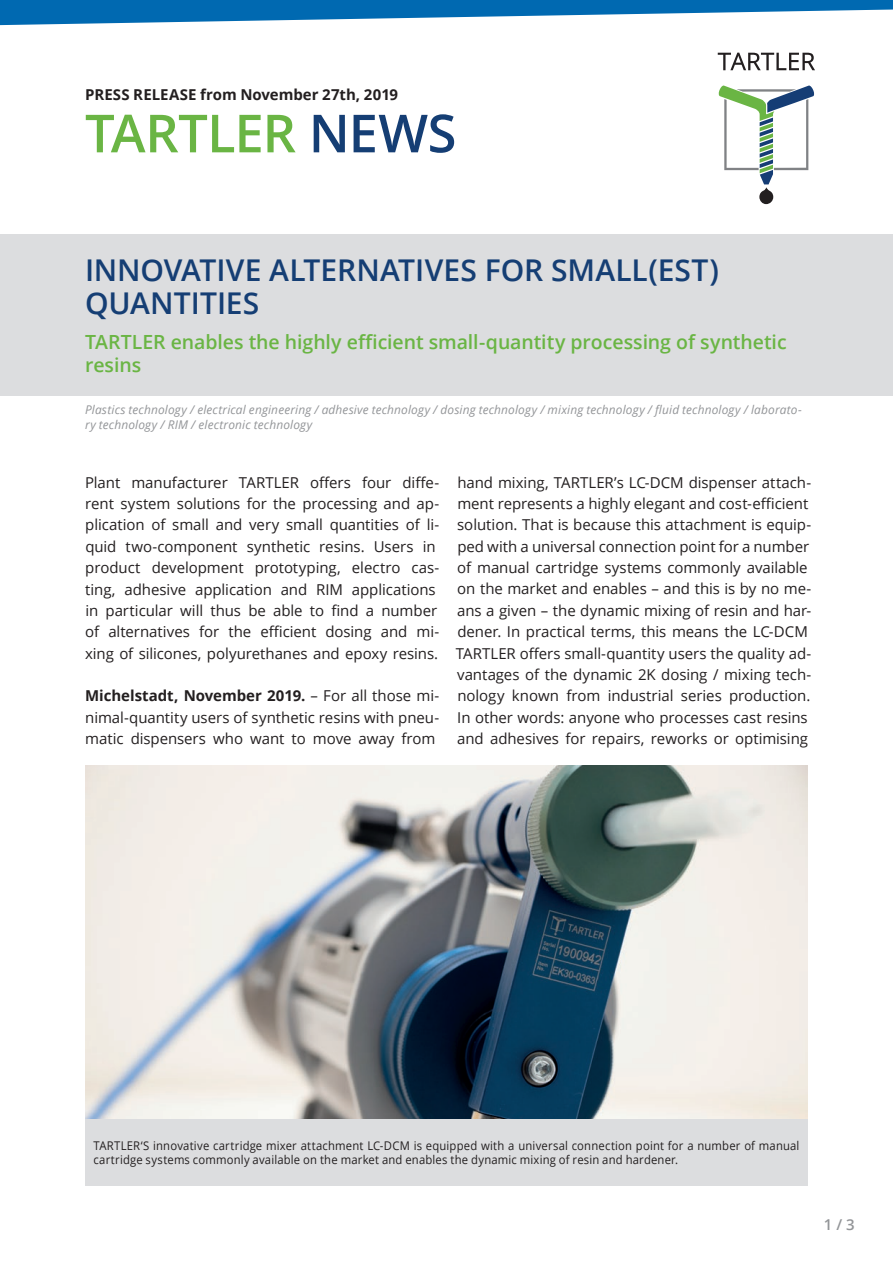
<style>
.page{position:relative;width:893px;height:1263px;background:#fff}
.page>*{position:absolute;margin:0;border:0;box-sizing:border-box;transform-origin:0 0}
.t1{font:600 52.5px "Open Sans";letter-spacing:-.015em;color:#6ab544}
.t2{font:600 30px/33px "Open Sans";color:#153e74}
.t3{font:600 19.5px/22.5px "Open Sans";letter-spacing:-.005em;color:#6ab544}
.t4{font:15px/21.3px "Open Sans";letter-spacing:-.005em;color:#231f20}
.t5{font:700 15px "Open Sans";color:#231f20}
.t6{font:600 15px "Open Sans";color:#939598}
.t7{font:12px/14.2px "Open Sans";letter-spacing:.015em;color:#231f20;scale:.94 1}
.t8{font:italic 12px/14.4px "Open Sans";letter-spacing:.015em;color:#939598}
.s1{color:#153e74}
.s2{font-weight:700}
</style>
<div class="page">
<svg style="left:718px;top:86px;width:96px;height:118px"></svg>
<svg style="left:718px;top:53px;width:97px;height:17px"></svg>
<svg style="left:0;top:0;width:893px;height:25px"></svg>
<div style="left:0;top:234px;width:893px;height:161px;background:#dcdddf"></div>
<img style="left:85px;top:765px;width:723px;height:354px">
<div style="left:85px;top:1119px;width:723px;height:67px;background:#dcdddf"></div>
<p class="t5" style="left:85px;top:83px;width:315px">PRESS RELEASE from November 27th, 2019</p>
<h1 class="t1" style="left:85px;top:97px;width:373px">TARTLER <span class="s1">NEWS</span></h1>
<h2 class="t2" style="left:85px;top:253px;width:636px">INNOVATIVE ALTERNATIVES FOR SMALL(EST)<br>QUANTITIES</h2>
<h3 class="t3" style="left:85px;top:330px;width:703px">TARTLER enables the highly efficient small-quantity processing of synthetic resins</h3>
<p class="t8" style="left:85px;top:402px;width:718px">Plastics technology / electrical engineering / adhesive technology / dosing technology / mixing technology / fluid technology / laborato&shy;ry technology / RIM / electronic technology</p>
<p class="t4" style="left:85px;top:471px;width:356px">Plant manufacturer TARTLER offers four diffe&shy;rent system solutions for the processing and ap&shy;plication of small and very small quantities of li&shy;quid two-component synthetic resins. Users in product development prototyping, electro cas&shy;ting, adhesive application and RIM applications in particular will thus be able to find a number of alternatives for the efficient dosing and mi&shy;xing of silicones, polyurethanes and epoxy resins.</p>
<p class="t4" style="left:85px;top:685px;width:355px;text-align:justify"><span class="s2">Michelstadt, November 2019.</span> – For all those mi&shy;nimal-quantity users of synthetic resins with pneu&shy;matic dispensers who want to move away from</p>
<p class="t4" style="left:456px;top:471px;width:357px">hand mixing, TARTLER’s LC-DCM dispenser attach&shy;ment represents a highly elegant and cost-efficient solution. That is because this attachment is equip&shy;ped with a universal connection point for a number of manual cartridge systems commonly available on the market and enables – and this is by no me&shy;ans a given – the dynamic mixing of resin and har&shy;dener. In practical terms, this means the LC-DCM TARTLER offers small-quantity users the quality ad&shy;vantages of the dynamic 2K dosing / mixing tech&shy;nology known from industrial series production.<br>In other words: anyone who processes cast resins and adhesives for repairs, reworks or optimising</p>
<p class="t7" style="left:94px;top:1138px;width:752px">TARTLER‘S innovative cartridge mixer attachment LC-DCM is equipped with a universal connection point for a number of manual cartridge systems commonly available on the market and enables the dynamic mixing of resin and hardener.</p>
<p class="t6" style="left:824px;top:1214px;width:32px">1 / 3</p>
</div>
